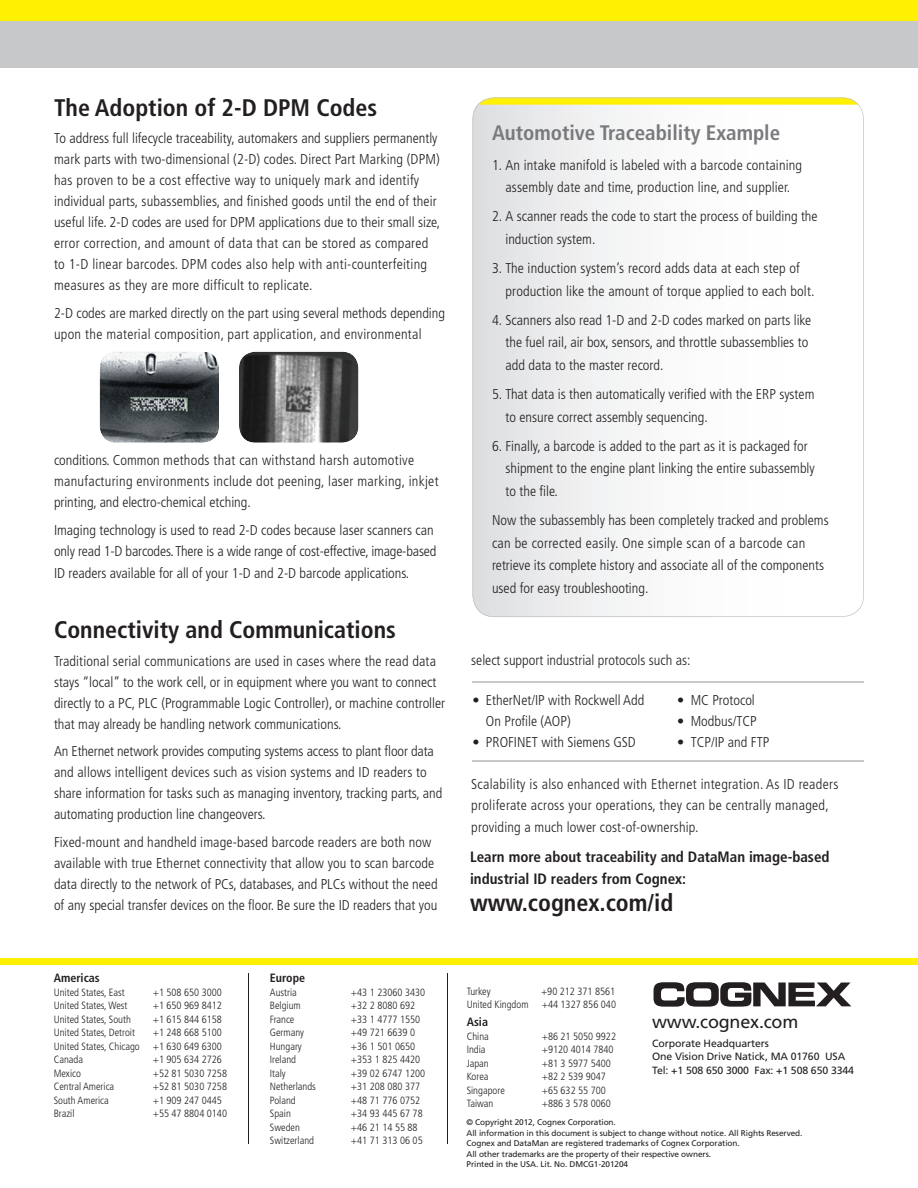
<style>
.page{position:relative;width:918px;height:1188px;background:#fff}
.page>*{position:absolute;margin:0;border:0;box-sizing:border-box;transform-origin:0 0}
.t1{font:700 condensed 24px "Frutiger";color:#231f20}
.t2{font:700 condensed 21px "Frutiger";color:#787a7d}
.t3{font:18px "Frutiger";letter-spacing:-.01em;color:#231f20}
.t4{font:700 condensed 15px/22.5px "Frutiger";color:#231f20}
.t5{font:300 condensed 14.25px/21px "Frutiger";color:#231f20}
.t6{font:300 condensed 14.25px/21px "Frutiger";letter-spacing:.02em;color:#231f20}
.t7{font:700 condensed 12px "Frutiger";color:#231f20}
.t8{font:300 condensed 10.5px/13.5px "Frutiger";color:#231f20;text-align:justify}
.t9{font:10.5px/13.5px "Frutiger";letter-spacing:-.01em;color:#231f20}
.t10{font:8.25px/10.5px "Frutiger";letter-spacing:-.01em;color:#231f20}
</style>
<div class="page">
<svg style="left:654px;top:982px;width:197px;height:25px"></svg>
<hr style="left:248px;top:974px;width:1px;height:170px;background:#231f20">
<hr style="left:447px;top:974px;width:1px;height:170px;background:#231f20">
<div style="left:0;top:958px;width:918px;height:6px;background:#fff101"></div>
<svg style="left:472px;top:97px;width:392px;height:520px"></svg>
<img style="left:100px;top:352px;width:119px;height:91px;border-radius:16px">
<img style="left:239px;top:352px;width:119px;height:91px;border-radius:16px">
<div style="left:0;top:0;width:918px;height:68px;background:#c7c8ca"></div>
<div style="left:0;top:0;width:918px;height:20px;background:#fff101"></div>
<hr style="left:472px;top:681px;width:392px;height:1px;background:#c7c8ca">
<hr style="left:472px;top:760px;width:392px;height:2px;background:#c7c8ca">
<h1 class="t1" style="left:54px;top:98px;width:325px">The Adoption of 2-D DPM Codes</h1>
<p class="t5" style="left:54px;top:129px;width:388px">To address full lifecycle traceability, automakers and suppliers permanently mark parts with two-dimensional (2-D) codes. Direct Part Marking (DPM) has proven to be a cost effective way to uniquely mark and identify individual parts, subassemblies, and finished goods until the end of their useful life. 2-D codes are used for DPM applications due to their small size, error correction, and amount of data that can be stored as compared to 1-D linear barcodes. DPM codes also help with anti-counterfeiting measures as they are more difficult to replicate.</p>
<p class="t6" style="left:54px;top:304px;width:393px">2-D codes are marked directly on the part using several methods depending upon the material composition, part application, and environmental</p>
<p class="t6" style="left:54px;top:451px;width:386px">conditions. Common methods that can withstand harsh automotive manufacturing environments include dot peening, laser marking, inkjet printing, and electro-chemical etching.</p>
<p class="t5" style="left:54px;top:520px;width:384px">Imaging technology is used to read 2-D codes because laser scanners can only read 1-D barcodes. There is a wide range of cost-effective, image-based</p>
<p class="t5" style="left:54px;top:564px;width:357px">ID readers available for all of your 1-D and 2-D barcode applications.</p>
<h1 class="t1" style="left:54px;top:620px;width:343px">Connectivity and Communications</h1>
<p class="t5" style="left:54px;top:651px;width:393px">Traditional serial communications are used in cases where the read data stays “local” to the work cell, or in equipment where you want to connect directly to a PC, PLC (Programmable Logic Controller), or machine controller that may already be handling network communications.</p>
<p class="t5" style="left:54px;top:742px;width:390px">An Ethernet network provides computing systems access to plant floor data and allows intelligent devices such as vision systems and ID readers to share information for tasks such as managing inventory, tracking parts, and automating production line changeovers.</p>
<p class="t5" style="left:54px;top:833px;width:385px">Fixed-mount and handheld image-based barcode readers are both now available with true Ethernet connectivity that allow you to scan barcode data directly to the network of PCs, databases, and PLCs without the need of any special transfer devices on the floor. Be sure the ID readers that you</p>
<h2 class="t2" style="left:492px;top:125px;width:290px">Automotive Traceability Example</h2>
<p class="t5" style="left:492px;top:154px;width:312px;line-height:22.5px;text-align:center">1. An intake manifold is labeled with a barcode containing assembly date and time, production line, and supplier.</p>
<p class="t5" style="left:505px;top:206px;width:314px;line-height:22.5px;text-indent:-13px">2. A scanner reads the code to start the process of building the induction system.</p>
<p class="t5" style="left:505px;top:258px;width:311px;line-height:22.5px;text-indent:-13px">3. The induction system’s record adds data at each step of production like the amount of torque applied to each bolt.</p>
<p class="t5" style="left:505px;top:310px;width:307px;line-height:22.5px;text-indent:-13px">4. Scanners also read 1-D and 2-D codes marked on parts like the fuel rail, air box, sensors, and throttle subassemblies to add data to the master record.</p>
<p class="t5" style="left:505px;top:384px;width:310px;line-height:22.5px;text-indent:-13px">5. That data is then automatically verified with the ERP system to ensure correct assembly sequencing.</p>
<p class="t5" style="left:505px;top:436px;width:311px;line-height:22.5px;text-indent:-13px">6. Finally, a barcode is added to the part as it is packaged for shipment to the engine plant linking the entire subassembly to the file.</p>
<p class="t5" style="left:492px;top:510px;width:338px;line-height:22.5px">Now the subassembly has been completely tracked and problems can be corrected easily. One simple scan of a barcode can retrieve its complete history and associate all of the components used for easy troubleshooting.</p>
<p class="t5" style="left:471px;top:650px;width:221px">select support industrial protocols such as:</p>
<p class="t5" style="left:486px;top:691px;width:160px;text-indent:-13px">• EtherNet/IP with Rockwell Add<br>On Profile (AOP)</p>
<p class="t5" style="left:472px;top:733px;width:165px">• PROFINET with Siemens GSD</p>
<p class="t5" style="left:677px;top:691px;width:79px">• MC Protocol</p>
<p class="t5" style="left:677px;top:712px;width:81px">• Modbus/TCP</p>
<p class="t5" style="left:677px;top:733px;width:94px">• TCP/IP and FTP</p>
<p class="t6" style="left:471px;top:775px;width:369px">Scalability is also enhanced with Ethernet integration. As ID readers proliferate across your operations, they can be centrally managed, providing a much lower cost-of-ownership.</p>
<p class="t4" style="left:470px;top:846px;width:361px">Learn more about traceability and DataMan image-based industrial ID readers from Cognex:</p>
<h1 class="t1" style="left:470px;top:892px;width:205px">www.cognex.com/id</h1>
<p class="t7" style="left:54px;top:973px;width:48px">Americas</p>
<p class="t8" style="left:54px;top:986px;width:73px">United States, East</p>
<p class="t8" style="left:153px;top:986px;width:71px">+1 508 650 3000</p>
<p class="t8" style="left:54px;top:1000px;width:75px">United States, West</p>
<p class="t8" style="left:153px;top:1000px;width:71px">+1 650 969 8412</p>
<p class="t8" style="left:54px;top:1013px;width:79px">United States, South</p>
<p class="t8" style="left:153px;top:1013px;width:71px">+1 615 844 6158</p>
<p class="t8" style="left:54px;top:1027px;width:83px">United States, Detroit</p>
<p class="t8" style="left:54px;top:1027px;width:170px;text-indent:99px">+1 248 668 5100<br>United States, Chicago +1 630 649 6300<br>Canada</p>
<p class="t8" style="left:153px;top:1054px;width:71px">+1 905 634 2726</p>
<p class="t8" style="left:54px;top:1067px;width:29px">Mexico</p>
<p class="t8" style="left:153px;top:1067px;width:76px">+52 81 5030 7258</p>
<p class="t8" style="left:54px;top:1081px;width:62px">Central America</p>
<p class="t8" style="left:153px;top:1081px;width:76px">+52 81 5030 7258</p>
<p class="t8" style="left:54px;top:1094px;width:57px">South America</p>
<p class="t8" style="left:153px;top:1094px;width:71px">+1 909 247 0445</p>
<p class="t8" style="left:54px;top:1108px;width:22px">Brazil</p>
<p class="t8" style="left:153px;top:1108px;width:76px">+55 47 8804 0140</p>
<p class="t7" style="left:270px;top:973px;width:37px">Europe</p>
<p class="t8" style="left:270px;top:986px;width:29px">Austria</p>
<p class="t8" style="left:351px;top:986px;width:76px">+43 1 23060 3430</p>
<p class="t8" style="left:270px;top:1000px;width:32px">Belgium</p>
<p class="t8" style="left:351px;top:1000px;width:66px">+32 2 8080 692</p>
<p class="t8" style="left:270px;top:1013px;width:26px">France</p>
<p class="t8" style="left:351px;top:1013px;width:71px">+33 1 4777 1550</p>
<p class="t8" style="left:270px;top:1027px;width:36px">Germany</p>
<p class="t8" style="left:351px;top:1027px;width:66px">+49 721 6639 0</p>
<p class="t8" style="left:270px;top:1040px;width:33px">Hungary</p>
<p class="t8" style="left:351px;top:1040px;width:66px">+36 1 501 0650</p>
<p class="t8" style="left:270px;top:1054px;width:28px">Ireland</p>
<p class="t8" style="left:351px;top:1054px;width:71px">+353 1 825 4420</p>
<p class="t8" style="left:270px;top:1067px;width:17px">Italy</p>
<p class="t8" style="left:351px;top:1067px;width:76px">+39 02 6747 1200</p>
<p class="t8" style="left:270px;top:1081px;width:48px">Netherlands</p>
<p class="t8" style="left:351px;top:1081px;width:71px">+31 208 080 377</p>
<p class="t8" style="left:270px;top:1094px;width:27px">Poland</p>
<p class="t8" style="left:351px;top:1094px;width:71px">+48 71 776 0752</p>
<p class="t8" style="left:270px;top:1108px;width:22px">Spain</p>
<p class="t8" style="left:351px;top:1108px;width:73px">+34 93 445 67 78</p>
<p class="t8" style="left:270px;top:1121px;width:31px">Sweden</p>
<p class="t8" style="left:351px;top:1121px;width:68px">+46 21 14 55 88</p>
<p class="t8" style="left:270px;top:1135px;width:46px">Switzerland</p>
<p class="t8" style="left:351px;top:1135px;width:73px">+41 71 313 06 05</p>
<p class="t8" style="left:467px;top:985px;width:25px">Turkey</p>
<p class="t8" style="left:541px;top:985px;width:76px">+90 212 371 8561</p>
<p class="t8" style="left:467px;top:998px;width:63px">United Kingdom</p>
<p class="t8" style="left:542px;top:998px;width:76px">+44 1327 856 040</p>
<p class="t7" style="left:467px;top:1017px;width:23px">Asia</p>
<p class="t8" style="left:467px;top:1030px;width:24px">China</p>
<p class="t8" style="left:542px;top:1030px;width:76px">+86 21 5050 9922</p>
<p class="t8" style="left:467px;top:1043px;width:20px">India</p>
<p class="t8" style="left:542px;top:1043px;width:73px">+9120 4014 7840</p>
<p class="t8" style="left:467px;top:1057px;width:24px">Japan</p>
<p class="t8" style="left:542px;top:1057px;width:71px">+81 3 5977 5400</p>
<p class="t8" style="left:467px;top:1070px;width:23px">Korea</p>
<p class="t8" style="left:542px;top:1070px;width:66px">+82 2 539 9047</p>
<p class="t8" style="left:467px;top:1084px;width:40px">Singapore</p>
<p class="t8" style="left:542px;top:1084px;width:66px">+65 632 55 700</p>
<p class="t8" style="left:467px;top:1097px;width:28px">Taiwan</p>
<p class="t8" style="left:542px;top:1097px;width:71px">+886 3 578 0060</p>
<p class="t3" style="left:652px;top:1014px;width:148px">www.cognex.com</p>
<p class="t9" style="left:652px;top:1037px;width:203px">Corporate Headquarters<br>One Vision Drive Natick, MA 01760 USA<br>Tel: +1 508 650 3000 Fax: +1 508 650 3344</p>
<p class="t10" style="left:466px;top:1118px;width:338px">© Copyright 2012, Cognex Corporation.<br>All information in this document is subject to change without notice. All Rights Reserved.<br>Cognex and DataMan are registered trademarks of Cognex Corporation.<br>All other trademarks are the property of their respective owners.<br>Printed in the USA. Lit. No. DMCG1-201204</p>
</div>
